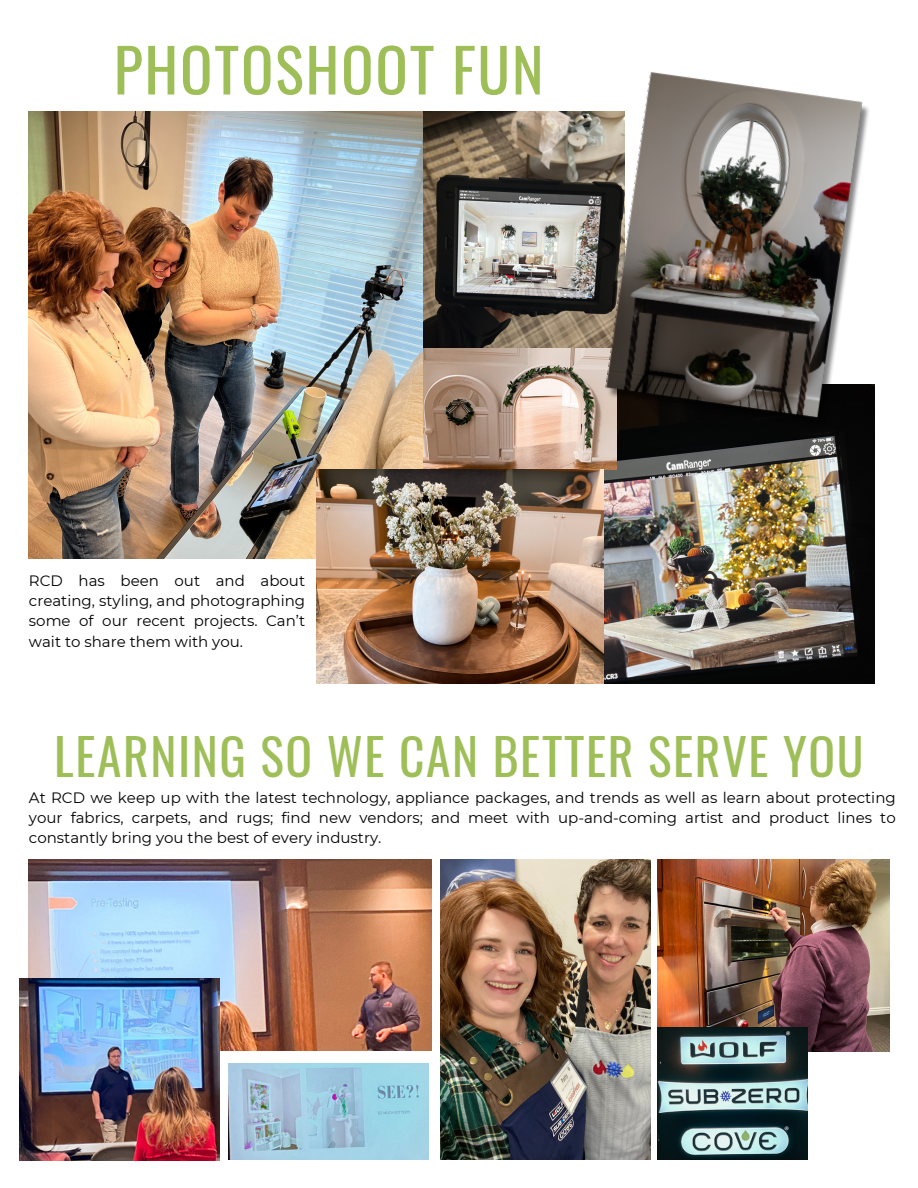
<style>
.page{position:relative;width:918px;height:1188px;background:#fff}
.page>*{position:absolute;margin:0;border:0;box-sizing:border-box;transform-origin:0 0}
.t1{font:60px "Oswald";letter-spacing:.03em;color:#9ebe58}
.t2{font:49.5px "Oswald";letter-spacing:.03em;color:#9ebe58}
.t3{font:15px/20.2px "Montserrat";color:#000;text-align:justify}
</style>
<div class="page">
<img style="left:603px;top:436px;width:272px;height:248px">
<img style="left:423px;top:348px;width:194px;height:121px">
<img style="left:423px;top:112px;width:180px;height:236px">
<img style="left:29px;top:112px;width:394px;height:446px">
<img style="left:603px;top:72px;width:272px;height:364px">
<img style="left:316px;top:469px;width:287px;height:215px">
<img style="left:440px;top:860px;width:210px;height:299px">
<img style="left:657px;top:860px;width:232px;height:191px">
<img style="left:657px;top:1028px;width:150px;height:131px">
<img style="left:29px;top:860px;width:403px;height:191px">
<img style="left:229px;top:1064px;width:200px;height:95px">
<img style="left:20px;top:979px;width:200px;height:181px">
<p class="t1" style="left:114px;top:23px;width:431px">PHOTOSHOOT FUN</p>
<p class="t3" style="left:29px;top:570px;width:278px">RCD has been out and about creating, styling, and photographing some of our recent projects. Can’t wait to share them with you.</p>
<p class="t2" style="left:54px;top:718px;width:811px">LEARNING SO WE CAN BETTER SERVE YOU</p>
<p class="t3" style="left:29px;top:787px;width:868px">At RCD we keep up with the latest technology, appliance packages, and trends as well as learn about protecting your fabrics, carpets, and rugs; find new vendors; and meet with up-and-coming artist and product lines to constantly bring you the best of every industry.</p>
</div>
